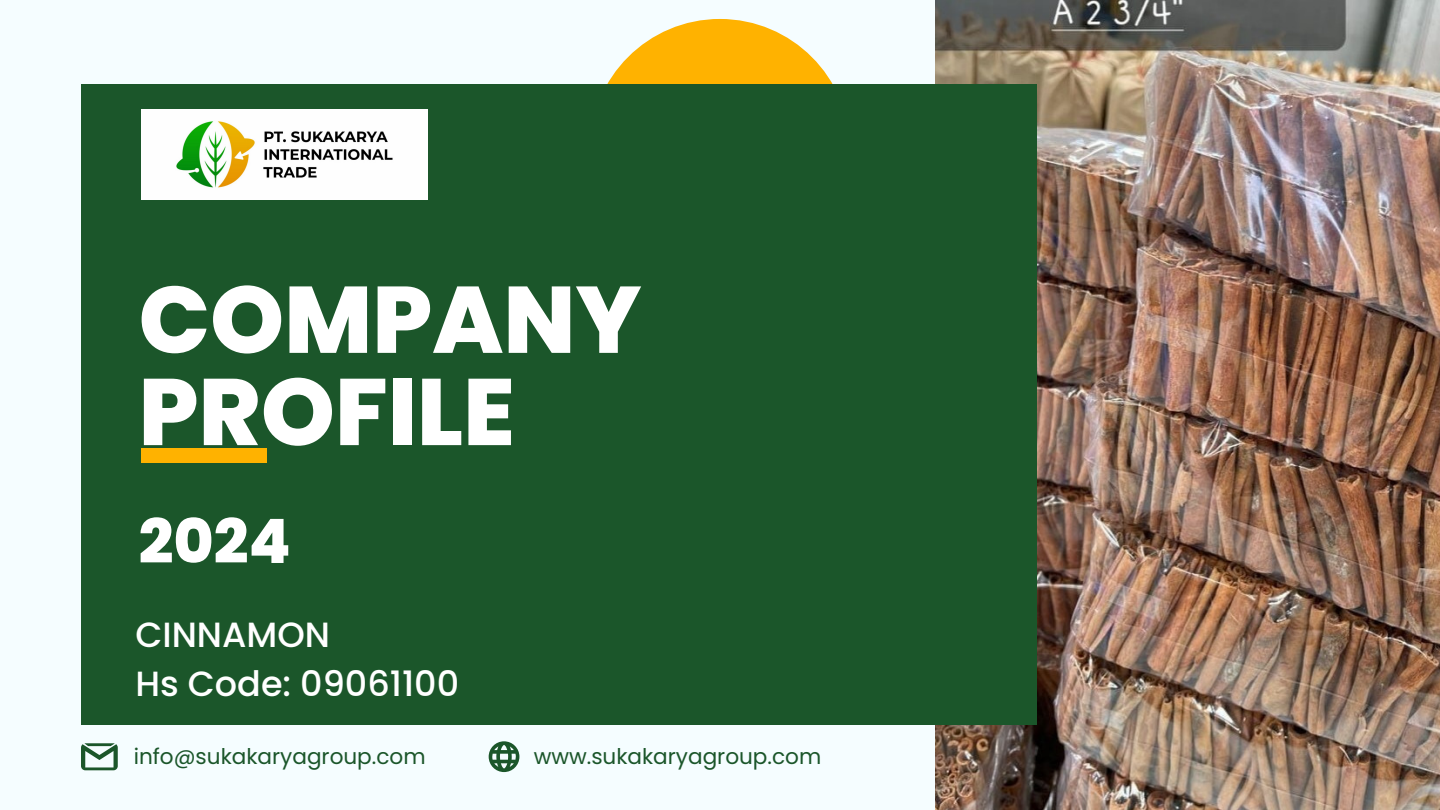
<style>
.page{position:relative;width:1440px;height:810px;background:#f5fdff}
.page>*{position:absolute;margin:0;border:0;box-sizing:border-box;transform-origin:0 0}
.t1{font:800 94.3px/92.2px "Poppins";color:#fff}
.t2{font:800 61.2px "Poppins";color:#fff}
.t3{font:500 35px/48.8px "Poppins";color:#fff}
.t4{font:21.6px "Poppins";color:#1b562a}
</style>
<div class="page">
<img style="left:936px;top:0;width:504px;height:810px">
<svg style="left:607px;top:19px;width:226px;height:65px;fill:#ffb200"></svg>
<div style="left:81px;top:84px;width:955px;height:640px;background:#1b562a"></div>
<div style="left:141px;top:448px;width:126px;height:15px;background:#ffb200"></div>
<img style="left:141px;top:110px;width:287px;height:90px">
<svg style="left:81px;top:743px;width:37px;height:27px"></svg>
<svg style="left:489px;top:741px;width:30px;height:31px"></svg>
<p class="t1" style="left:139px;top:274px;width:504px">COMPANY<br>PROFILE</p>
<h1 class="t2" style="left:139px;top:499px;width:154px">2024</h1>
<h2 class="t3" style="left:135px;top:611px;width:325px">CINNAMON<br>Hs Code: 09061100</h2>
<h3 class="t4" style="left:134px;top:741px;width:293px">info@sukakaryagroup.com</h3>
<p class="t4" style="left:534px;top:741px;width:289px">www.sukakaryagroup.com</p>
</div>
